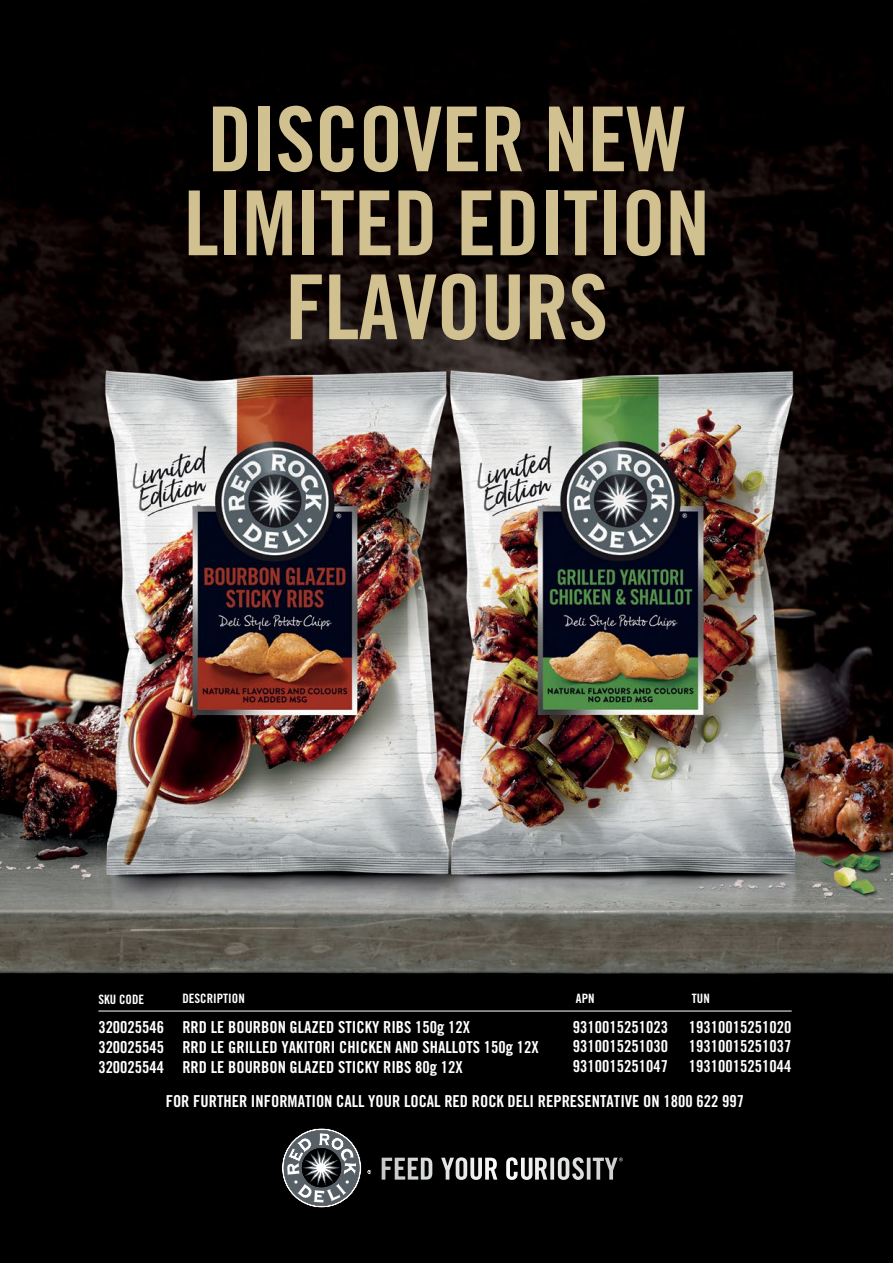
<style>
.page{position:relative;width:893px;height:1263px;background:#fff}
.page>*{position:absolute;margin:0;border:0;box-sizing:border-box;transform-origin:0 0}
.t1{font:89.55px/84px "Trade Gothic Bold Cond Twenty";letter-spacing:-.01em;color:#d2c190;text-align:center}
.t2{font:16.5px/19.8px "Trade Gothic Bold Cond Twenty";color:#fff;text-align:justify}
.t3{font:12.9px "Trade Gothic Bold Cond Twenty";color:#fff}
</style>
<div class="page">
<img style="left:0;top:0;width:893px;height:1263px">
<svg style="left:278px;top:1124px;width:93px;height:88px;background:#484b4d"></svg>
<svg style="left:382px;top:1157px;width:241px;height:23px;background:#626363"></svg>
<hr style="left:98px;top:1010px;width:694px;height:1px;background:#fff">
<h1 class="t1" style="left:184px;top:97px;width:528px">DISCOVER NEW<br>LIMITED EDITION<br>FLAVOURS</h1>
<p class="t3" style="left:98px;top:991px;width:47px">SKU CODE</p>
<p class="t3" style="left:182px;top:991px;width:64px">DESCRIPTION</p>
<p class="t2" style="left:182px;top:1017px;width:358px;text-align:left">RRD LE BOURBON GLAZED STICKY RIBS 150g 12X<br>RRD LE GRILLED YAKITORI CHICKEN AND SHALLOTS 150g 12X<br>RRD LE BOURBON GLAZED STICKY RIBS 80g 12X</p>
<p class="t3" style="left:692px;top:991px;width:19px">TUN</p>
<p class="t2" style="left:689px;top:1017px;width:104px">19310015251020<br>19310015251037<br>19310015251044</p>
<p class="t2" style="left:166px;top:1091px;width:580px">FOR FURTHER INFORMATION CALL YOUR LOCAL RED ROCK DELI REPRESENTATIVE ON 1800 622 997</p>
<p class="t3" style="left:576px;top:991px;width:20px">APN</p>
<p class="t2" style="left:573px;top:1017px;width:97px">9310015251023<br>9310015251030<br>9310015251047</p>
<p class="t2" style="left:98px;top:1017px;width:67px">320025546<br>320025545<br>320025544</p>
</div>
